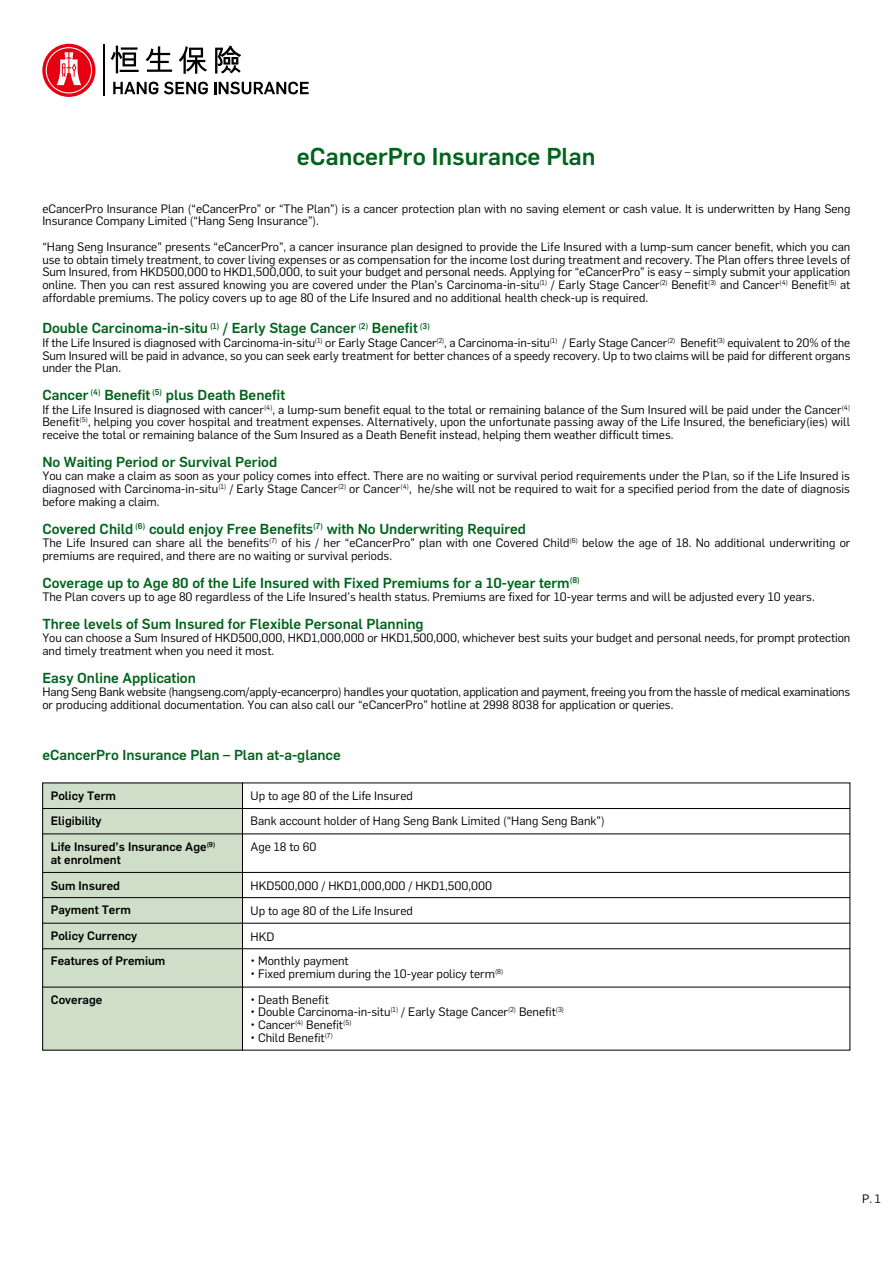
<style>
.page{position:relative;width:893px;height:1263px;background:#fff}
.page>*{position:absolute;margin:0;border:0;box-sizing:border-box;transform-origin:0 0}
.t1{font:500 24px "Flama";color:#00641c}
.t2{font:500 14.25px "Flama";color:#00641c}
.t3{font:12px/12.8px "Flama";color:#000}
.t4{font:500 12px/25.3px "Flama";color:#000}
</style>
<div class="page">
<svg style="left:42px;top:44px;width:53px;height:53px"></svg>
<svg style="left:46px;top:47px;width:46px;height:47px"></svg>
<hr style="left:103px;top:45px;width:2px;height:51px;background:#000">
<svg style="left:111px;top:46px;width:28px;height:27px"></svg>
<svg style="left:145px;top:46px;width:27px;height:26px"></svg>
<svg style="left:179px;top:46px;width:28px;height:28px"></svg>
<svg style="left:215px;top:45px;width:26px;height:29px"></svg>
<svg style="left:113px;top:82px;width:45px;height:12px"></svg>
<svg style="left:164px;top:82px;width:44px;height:12px"></svg>
<svg style="left:214px;top:82px;width:95px;height:12px"></svg>
<div style="left:43px;top:783px;width:199px;height:267px;background:#cfdec9"></div>
<hr style="left:242px;top:782px;width:1px;height:268px;background:#000">
<hr style="left:42px;top:833px;width:808px;height:1px;background:#000">
<hr style="left:42px;top:872px;width:808px;height:1px;background:#000">
<hr style="left:42px;top:897px;width:808px;height:1px;background:#000">
<hr style="left:42px;top:923px;width:808px;height:1px;background:#000">
<hr style="left:42px;top:948px;width:808px;height:1px;background:#000">
<hr style="left:42px;top:808px;width:808px;height:1px;background:#000">
<hr style="left:42px;top:987px;width:808px;height:1px;background:#000">
<h1 class="t1" style="left:297px;top:139px;width:300px">eCancerPro Insurance Plan</h1>
<p class="t3" style="left:42px;top:201px;width:810px">eCancerPro Insurance Plan (“eCancerPro” or “The Plan”) is a cancer protection plan with no saving element or cash value. It is underwritten by Hang Seng<br>Insurance Company Limited (“Hang Seng Insurance”).</p>
<p class="t3" style="left:42px;top:240px;width:810px;text-align:justify">“Hang Seng Insurance” presents “eCancerPro”, a cancer insurance plan designed to provide the Life Insured with a lump-sum cancer benefit, which you can use to obtain timely treatment, to cover living expenses or as compensation for the income lost during treatment and recovery. The Plan offers three levels of Sum Insured, from HKD500,000 to HKD1,500,000, to suit your budget and personal needs. Applying for “eCancerPro” is easy – simply submit your application online. Then you can rest assured knowing you are covered under the Plan’s Carcinoma-in-situ<sup>(1)</sup> / Early Stage Cancer<sup>(2)</sup> Benefit<sup>(3)</sup> and Cancer<sup>(4)</sup> Benefit<sup>(5)</sup> at affordable premiums. The policy covers up to age 80 of the Life Insured and no additional health check-up is required.</p>
<p class="t2" style="left:42px;top:318px;width:389px">Double Carcinoma-in-situ <sup>(1)</sup> / Early Stage Cancer <sup>(2)</sup> Benefit <sup>(3)</sup></p>
<p class="t3" style="left:42px;top:335px;width:810px;text-align:justify">If the Life Insured is diagnosed with Carcinoma-in-situ<sup>(1)</sup> or Early Stage Cancer<sup>(2)</sup>, a Carcinoma-in-situ<sup>(1)</sup> / Early Stage Cancer<sup>(2)</sup> Benefit<sup>(3)</sup> equivalent to 20% of the Sum Insured will be paid in advance, so you can seek early treatment for better chances of a speedy recovery. Up to two claims will be paid for different organs under the Plan.</p>
<p class="t2" style="left:42px;top:385px;width:244px">Cancer <sup>(4)</sup> Benefit <sup>(5)</sup> plus Death Benefit</p>
<p class="t3" style="left:42px;top:402px;width:809px;text-align:justify">If the Life Insured is diagnosed with cancer<sup>(4)</sup>, a lump-sum benefit equal to the total or remaining balance of the Sum Insured will be paid under the Cancer<sup>(4)<br></sup>Benefit<sup>(5)</sup>, helping you cover hospital and treatment expenses. Alternatively, upon the unfortunate passing away of the Life Insured, the beneficiary(ies) will receive the total or remaining balance of the Sum Insured as a Death Benefit instead, helping them weather difficult times.</p>
<p class="t2" style="left:42px;top:451px;width:236px">No Waiting Period or Survival Period</p>
<p class="t3" style="left:42px;top:469px;width:809px;text-align:justify">You can make a claim as soon as your policy comes into effect. There are no waiting or survival period requirements under the Plan, so if the Life Insured is diagnosed with Carcinoma-in-situ<sup>(1)</sup> / Early Stage Cancer<sup>(2)</sup> or Cancer<sup>(4)</sup>, he/she will not be required to wait for a specified period from the date of diagnosis before making a claim.</p>
<p class="t2" style="left:42px;top:518px;width:485px">Covered Child <sup>(6)</sup> could enjoy Free Benefits<sup>(7)</sup> with No Underwriting Required</p>
<p class="t3" style="left:42px;top:536px;width:810px">The Life Insured can share all the benefits<sup>(7)</sup> of his / her “eCancerPro” plan with one Covered Child<sup>(6)</sup> below the age of 18. No additional underwriting or premiums are required, and there are no waiting or survival periods.</p>
<p class="t3" style="left:42px;top:590px;width:774px">The Plan covers up to age 80 regardless of the Life Insured’s health status. Premiums are fixed for 10-year terms and will be adjusted every 10 years.</p>
<p class="t2" style="left:42px;top:572px;width:539px">Coverage up to Age 80 of the Life Insured with Fixed Premiums for a 10-year term<sup>(8)</sup></p>
<p class="t2" style="left:42px;top:613px;width:383px">Three levels of Sum Insured for Flexible Personal Planning</p>
<p class="t3" style="left:42px;top:631px;width:810px">You can choose a Sum Insured of HKD500,000, HKD1,000,000 or HKD1,500,000, whichever best suits your budget and personal needs, for prompt protection and timely treatment when you need it most.</p>
<p class="t2" style="left:42px;top:667px;width:155px">Easy Online Application</p>
<p class="t3" style="left:42px;top:685px;width:809px">Hang Seng Bank website (hangseng.com/apply-ecancerpro) handles your quotation, application and payment, freeing you from the hassle of medical examinations or producing additional documentation. You can also call our “eCancerPro” hotline at 2998 8038 for application or queries.</p>
<p class="t2" style="left:42px;top:744px;width:300px">eCancerPro Insurance Plan – Plan at-a-glance</p>
<p class="t4" style="left:51px;top:782px;width:166px;line-height:25.8px">Policy Term<br>Eligibility<br>Life Insured’s Insurance Age<sup>(9)</sup></p>
<p class="t4" style="left:51px;top:846px;width:116px">at enrolment<br>Sum Insured<br>Payment Term<br>Policy Currency<br>Features of Premium</p>
<p class="t3" style="left:251px;top:782px;width:356px;line-height:25.8px">Up to age 80 of the Life Insured<br>Bank account holder of Hang Seng Bank Limited (“Hang Seng Bank”)<br>Age 18 to 60</p>
<p class="t3" style="left:251px;top:872px;width:243px;line-height:25.5px">HKD500,000 / HKD1,000,000 / HKD1,500,000<br>Up to age 80 of the Life Insured<br>HKD</p>
<p class="t3" style="left:251px;top:954px;width:100px">• Monthly payment</p>
<p class="t3" style="left:251px;top:967px;width:254px">• Fixed premium during the 10-year policy term<sup>(8)</sup></p>
<p class="t4" style="left:51px;top:986px;width:53px">Coverage</p>
<p class="t3" style="left:251px;top:992px;width:80px">• Death Benefit</p>
<p class="t3" style="left:251px;top:1005px;width:315px">• Double Carcinoma-in-situ<sup>(1)</sup> / Early Stage Cancer<sup>(2)</sup> Benefit<sup>(3)</sup></p>
<p class="t3" style="left:251px;top:1018px;width:102px">• Cancer<sup>(4)</sup> Benefit<sup>(5)</sup></p>
<p class="t3" style="left:251px;top:1030px;width:84px">• Child Benefit<sup>(7)</sup></p>
<p class="t3" style="left:862px;top:1192px;width:20px">P. 1</p>
</div>
